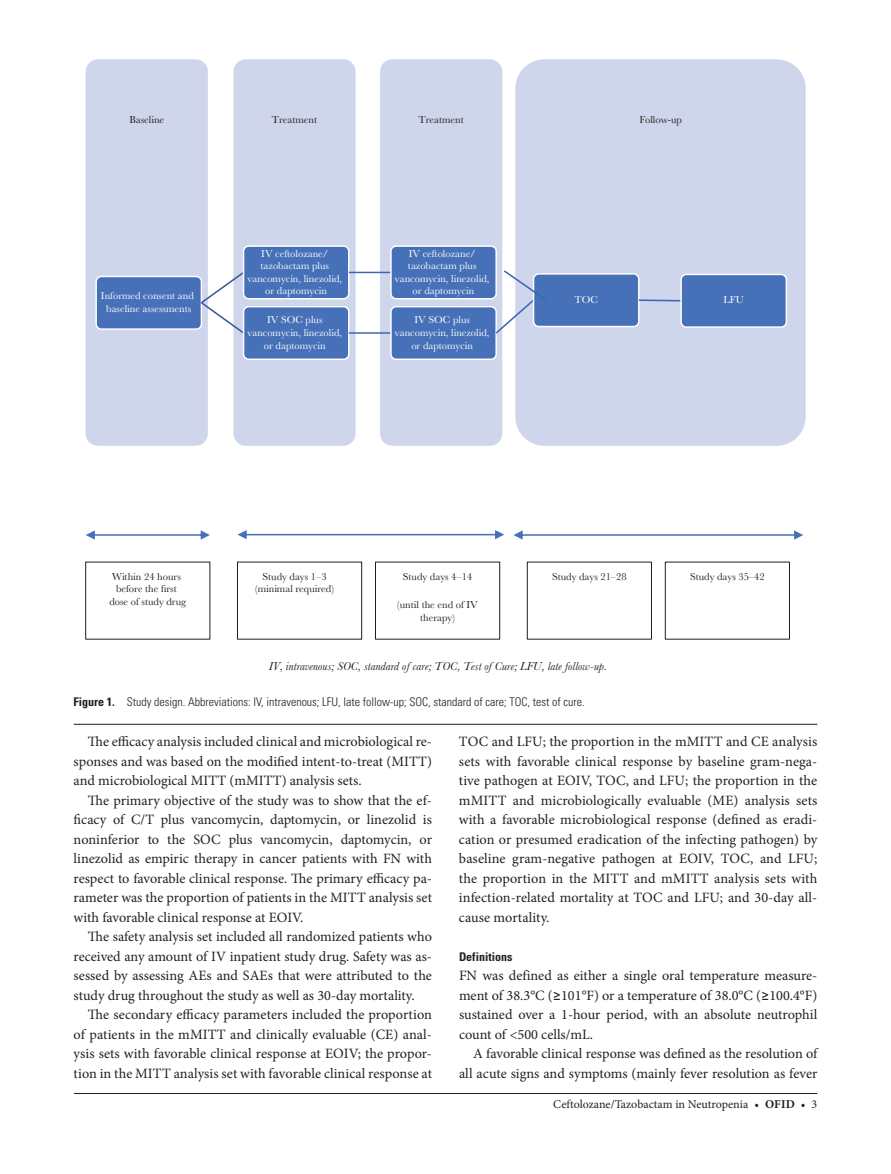
<style>
.page{position:relative;width:891px;height:1174px;background:#fff}
.page>*{position:absolute;margin:0;border:0;box-sizing:border-box;transform-origin:0 0}
.TextInd{font:14.25px/19.5px "Minion Pro";color:#231f20;text-align:justify}
.Text{font:14.25px/19.5px "Minion Pro";color:#231f20;text-align:justify}
.FigCapt_rule{font:300 condensed 12px "Univers LT Std";color:#231f20}
.t1{font:italic 12px "Baskerville MT Std";color:#1d1e1f}
.t2{font:12px "Minion Pro";color:#231f20}
.HeadB{font:700 condensed 12px "Univers LT Std";color:#231f20}
.t3{font:10.5px/12.6px "Baskerville MT Std";color:#fff;text-align:center}
.t4{font:10.5px/12.6px "Baskerville MT Std";color:#1d1e1f;text-align:center}
.s1{font-weight:700}
.s2{font-family:"Arial MT Std"}
</style>
<div class="page">
<hr style="left:74px;top:1093px;width:743px;height:1px;background:#1d1e1f">
<div style="left:515px;top:59px;width:291px;height:387px;background:#cfd5ea;border-radius:29px"></div>
<div style="left:380px;top:59px;width:122px;height:387px;background:#cfd5ea;border-radius:12px"></div>
<div style="left:233px;top:59px;width:123px;height:387px;background:#cfd5ea;border-radius:12px"></div>
<div style="left:86px;top:59px;width:122px;height:387px;background:#cfd5ea;border-radius:12px"></div>
<div style="left:96px;top:276px;width:105px;height:53px;background:#4671b8;border-radius:5px"></div>
<div style="left:95px;top:276px;width:107px;height:54px;border:1px solid #fff;border-radius:5px"></div>
<div style="left:244px;top:246px;width:105px;height:53px;background:#4671b8;border-radius:5px"></div>
<div style="left:243px;top:245px;width:107px;height:54px;border:1px solid #fff;border-radius:5px"></div>
<hr style="left:349px;top:272px;width:42px;height:1px;background:#3967b2">
<div style="left:391px;top:246px;width:105px;height:53px;background:#4671b8;border-radius:5px"></div>
<div style="left:390px;top:245px;width:107px;height:54px;border:1px solid #fff;border-radius:5px"></div>
<svg style="left:199px;top:270px;width:47px;height:65px"></svg>
<div style="left:244px;top:307px;width:105px;height:52px;background:#4671b8;border-radius:5px"></div>
<div style="left:243px;top:306px;width:107px;height:54px;border:1px solid #fff;border-radius:5px"></div>
<hr style="left:349px;top:332px;width:42px;height:2px;background:#3967b2">
<div style="left:391px;top:307px;width:105px;height:52px;background:#4671b8;border-radius:5px"></div>
<div style="left:390px;top:306px;width:107px;height:54px;border:1px solid #fff;border-radius:5px"></div>
<div style="left:534px;top:274px;width:105px;height:53px;background:#4671b8;border-radius:5px"></div>
<div style="left:533px;top:273px;width:107px;height:54px;border:1px solid #fff;border-radius:5px"></div>
<svg style="left:638px;top:299px;width:42px;height:3px"></svg>
<div style="left:681px;top:274px;width:105px;height:53px;background:#4671b8;border-radius:5px"></div>
<div style="left:680px;top:274px;width:107px;height:54px;border:1px solid #fff;border-radius:5px"></div>
<svg style="left:494px;top:269px;width:54px;height:66px"></svg>
<svg style="left:237px;top:530px;width:267px;height:9px"></svg>
<svg style="left:86px;top:530px;width:124px;height:10px"></svg>
<svg style="left:513px;top:530px;width:290px;height:10px"></svg>
<div style="left:237px;top:562px;width:125px;height:78px;border:1px solid #1d1e1f"></div>
<div style="left:375px;top:562px;width:125px;height:78px;border:1px solid #1d1e1f"></div>
<div style="left:527px;top:562px;width:125px;height:78px;border:1px solid #1d1e1f"></div>
<div style="left:665px;top:562px;width:125px;height:78px;border:1px solid #1d1e1f"></div>
<hr style="left:74px;top:724px;width:743px;height:1px;background:#1d1e1f">
<p class="t4" style="left:129px;top:114px;width:36px">Baseline</p>
<p class="t4" style="left:272px;top:114px;width:47px">Treatment</p>
<p class="t4" style="left:418px;top:114px;width:47px">Treatment</p>
<p class="t4" style="left:639px;top:114px;width:44px">Follow-up</p>
<p class="t3" style="left:101px;top:289px;width:94px">Informed consent and baseline assessments</p>
<p class="t3" style="left:248px;top:247px;width:96px">IV ceftolozane/ tazobactam plus vancomycin, linezolid, or daptomycin</p>
<p class="t3" style="left:395px;top:247px;width:96px">IV ceftolozane/ tazobactam plus vancomycin, linezolid, or daptomycin</p>
<p class="t3" style="left:248px;top:314px;width:96px">IV SOC plus vancomycin, linezolid, or daptomycin</p>
<p class="t3" style="left:395px;top:314px;width:96px">IV SOC plus vancomycin, linezolid, or daptomycin</p>
<p class="t3" style="left:574px;top:293px;width:25px">TOC</p>
<p class="t3" style="left:724px;top:294px;width:22px">LFU</p>
<p class="t4" style="left:109px;top:570px;width:78px">Within 24 hours before the first dose of study drug</p>
<p class="t4" style="left:255px;top:570px;width:80px">Study days 1–3 (minimal required)</p>
<p class="t4" style="left:403px;top:570px;width:71px">Study days 4–14</p>
<p class="t4" style="left:552px;top:570px;width:76px">Study days 21–28</p>
<p class="t4" style="left:690px;top:570px;width:76px">Study days 35–42</p>
<p class="t4" style="left:397px;top:598px;width:82px">(until the end of IV therapy)</p>
<p class="t1" style="left:268px;top:659px;width:340px">IV, intravenous; SOC, standard of care; TOC, Test of Cure; LFU, late follow-up.</p>
<p class="FigCapt_rule" style="left:74px;top:694px;width:513px"><span class="s1">Figure 1.</span> Study design. Abbreviations: IV, intravenous; LFU, late follow-up; SOC, standard of care; TOC, test of cure.</p>
<p class="TextInd" style="left:74px;top:732px;width:360px;text-indent:14px">The efficacy analysis included clinical and microbiological re&shy;sponses and was based on the modified intent-to-treat (MITT) and microbiological MITT (mMITT) analysis sets.</p>
<p class="TextInd" style="left:74px;top:790px;width:360px;text-indent:14px">The primary objective of the study was to show that the ef&shy;ficacy of C/T plus vancomycin, daptomycin, or linezolid is noninferior to the SOC plus vancomycin, daptomycin, or linezolid as empiric therapy in cancer patients with FN with respect to favorable clinical response. The primary efficacy pa&shy;rameter was the proportion of patients in the MITT analysis set with favorable clinical response at EOIV.</p>
<p class="TextInd" style="left:74px;top:927px;width:360px;text-indent:14px">The safety analysis set included all randomized patients who received any amount of IV inpatient study drug. Safety was as&shy;sessed by assessing AEs and SAEs that were attributed to the study drug throughout the study as well as 30-day mortality.</p>
<p class="TextInd" style="left:74px;top:1005px;width:360px;text-indent:14px">The secondary efficacy parameters included the proportion of patients in the mMITT and clinically evaluable (CE) anal&shy;ysis sets with favorable clinical response at EOIV; the propor&shy;tion in the MITT analysis set with favorable clinical response at</p>
<p class="TextInd" style="left:459px;top:732px;width:360px">TOC and LFU; the proportion in the mMITT and CE analysis sets with favorable clinical response by baseline gram-nega&shy;tive pathogen at EOIV, TOC, and LFU; the proportion in the mMITT and microbiologically evaluable (ME) analysis sets with a favorable microbiological response (defined as eradi&shy;cation or presumed eradication of the infecting pathogen) by baseline gram-negative pathogen at EOIV, TOC, and LFU; the proportion in the MITT and mMITT analysis sets with infection-related mortality at TOC and LFU; and 30-day all&shy;cause mortality.</p>
<h3 class="HeadB" style="left:459px;top:949px;width:55px">Definitions</h3>
<p class="Text" style="left:459px;top:966px;width:360px">FN was defined as either a single oral temperature measure&shy;ment of 38.3°C (<span class="s2">≥</span>101°F) or a temperature of 38.0°C (<span class="s2">≥</span>100.4°F) sustained over a 1-hour period, with an absolute neutrophil count of &lt;500 cells/mL.</p>
<p class="TextInd" style="left:459px;top:1044px;width:360px;text-align:right">A favorable clinical response was defined as the resolution of all acute signs and symptoms (mainly fever resolution as fever</p>
<p class="t2" style="left:553px;top:1096px;width:266px">Ceftolozane/Tazobactam in Neutropenia • <span class="s1">OFID</span> • 3</p>
</div>
